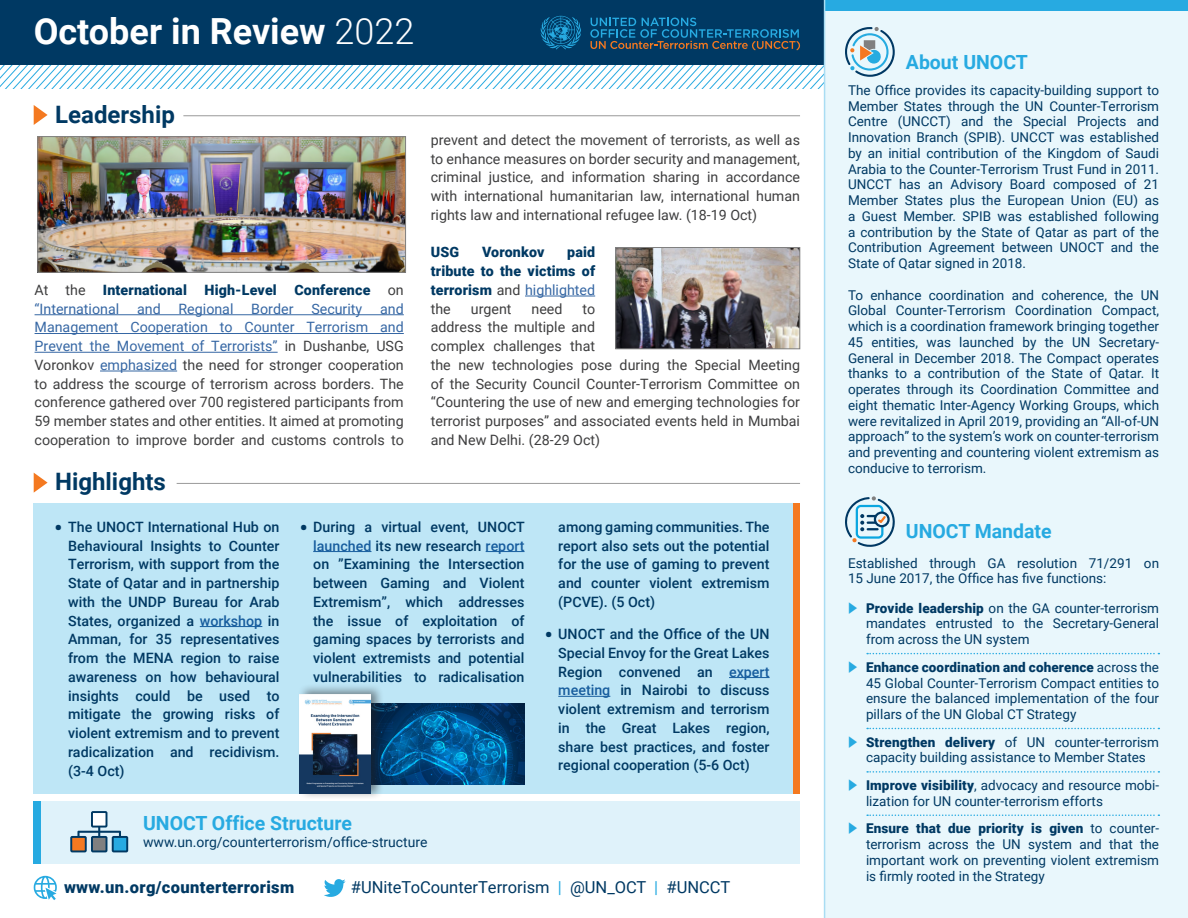
<style>
.page{position:relative;width:1188px;height:918px;background:#fff}
.page>*{position:absolute;margin:0;border:0;box-sizing:border-box;transform-origin:0 0}
.t1{font:700 36px "Roboto";color:#fff}
.t2{font:700 24px "Roboto";color:#003963}
.t3{font:700 19.5px "Roboto";color:#27aae1}
.t4{font:16.5px "Roboto";color:#003963}
.t5{font:900 16.5px "Roboto";letter-spacing:.02em;color:#003963}
.t6{font:500 14.25px/18.8px "Roboto";color:#003963;text-align:justify}
.Leadership_text{font:14.25px/18.8px "Roboto";color:#3e3e3f;text-align:justify}
.Leadership_text-2{font:14.25px/18.8px "Roboto";color:#3667a4}
.Leadership_text-3{font:900 14.25px/18.8px "Roboto";letter-spacing:.01em;color:#003963;text-align:justify}
.t7{font:13.95px "Roboto";color:#003963}
.t8{font:13.5px/15.8px "Roboto";color:#003963;text-align:justify}
.s1{font-weight:300}
.s2{color:#3e3e3f}
.s3{font-weight:900;color:#003963}
.s4{color:#3667a4}
.s5{font-weight:400;color:#3e3e3f}
.s6{font-weight:400;color:#3667a4}
.s7{font-weight:900;font-size:21px}
.s8{color:#175d9e}
.s9{color:#27aae1}
.s10{font-weight:900}
</style>
<div class="page">
<svg style="left:0;top:65px;width:824px;height:23px"></svg>
<div style="left:0;top:0;width:828px;height:65px;background:#003963"></div>
<svg style="left:590px;top:18px;width:210px;height:32px"></svg>
<svg style="left:540px;top:16px;width:41px;height:34px"></svg>
<div style="left:825px;top:0;width:363px;height:918px;background:#e9f7fc"></div>
<div style="left:825px;top:0;width:363px;height:11px;background:#27aae1"></div>
<hr style="left:824px;top:0;width:1px;height:918px;background:#a9ddf3">
<svg style="left:34px;top:105px;width:14px;height:20px"></svg>
<svg style="left:34px;top:473px;width:14px;height:20px"></svg>
<hr style="left:183px;top:116px;width:617px;height:1px;background:#9a9a9a">
<hr style="left:177px;top:483px;width:623px;height:1px;background:#9a9a9a">
<div style="left:34px;top:801px;width:766px;height:63px;background:#dff2fa"></div>
<div style="left:34px;top:801px;width:7px;height:63px;background:#27aae1"></div>
<svg style="left:77px;top:812px;width:45px;height:39px"></svg>
<div style="left:92px;top:812px;width:14px;height:15px;background:#fff"></div>
<div style="left:91px;top:811px;width:16px;height:17px;border:2px solid #003963"></div>
<div style="left:71px;top:837px;width:15px;height:14px;background:#f47920"></div>
<div style="left:70px;top:836px;width:17px;height:16px;border:2px solid #003963"></div>
<div style="left:92px;top:837px;width:15px;height:14px;background:#808080"></div>
<div style="left:91px;top:836px;width:16px;height:16px;border:2px solid #003963"></div>
<div style="left:113px;top:837px;width:14px;height:14px;background:#27aae1"></div>
<div style="left:112px;top:836px;width:16px;height:16px;border:2px solid #003963"></div>
<svg style="left:324px;top:879px;width:22px;height:18px"></svg>
<svg style="left:34px;top:876px;width:23px;height:24px"></svg>
<svg style="left:845px;top:496px;width:50px;height:51px"></svg>
<svg style="left:867px;top:653px;width:292px;height:1px"></svg>
<svg style="left:867px;top:728px;width:292px;height:1px"></svg>
<svg style="left:867px;top:771px;width:292px;height:2px"></svg>
<svg style="left:867px;top:814px;width:292px;height:2px"></svg>
<div style="left:34px;top:503px;width:761px;height:291px;background:#bee6f6"></div>
<hr style="left:35px;top:314px;width:369px;height:1px;background:#3667a4">
<hr style="left:35px;top:333px;width:369px;height:1px;background:#3667a4">
<hr style="left:35px;top:352px;width:243px;height:1px;background:#3667a4">
<hr style="left:100px;top:371px;width:77px;height:1px;background:#3667a4">
<hr style="left:525px;top:296px;width:70px;height:1px;background:#3667a4">
<hr style="left:200px;top:626px;width:62px;height:1px;background:#175d9e">
<hr style="left:313px;top:551px;width:58px;height:1px;background:#175d9e">
<hr style="left:486px;top:551px;width:39px;height:1px;background:#175d9e">
<hr style="left:729px;top:677px;width:41px;height:1px;background:#175d9e">
<hr style="left:558px;top:696px;width:52px;height:1px;background:#175d9e">
<svg style="left:845px;top:27px;width:50px;height:50px"></svg>
<img style="left:39px;top:138px;width:365px;height:133px">
<div style="left:37px;top:136px;width:369px;height:137px;border:1px solid #808080"></div>
<img style="left:617px;top:249px;width:181px;height:98px">
<div style="left:615px;top:247px;width:185px;height:102px;border:1px solid #808080"></div>
<img style="left:384px;top:703px;width:140px;height:81px">
<div style="left:794px;top:503px;width:6px;height:291px;background:#f47920"></div>
<div style="left:297px;top:684px;width:87px;height:116px;background:#231f20;opacity:.5"></div>
<img style="left:300px;top:694px;width:71px;height:100px">
<p class="t1" style="left:34px;top:6px;width:382px">October in Review <span class="s1">2022</span></p>
<p class="t2" style="left:55px;top:97px;width:121px">Leadership</p>
<p class="Leadership_text-2" style="left:35px;top:280px;width:371px"><span class="s2">At the</span> <span class="s3">International High-Level Conference</span> <span class="s2">on </span>“International and Regional Border Security</p>
<p class="Leadership_text" style="left:35px;top:299px;width:371px;text-indent:346px"><span class="s4">and Management Cooperation to Counter Terrorism and Prevent the Movement of Terrorists”</span> in Dushanbe, USG Voronkov <span class="s4">emphasized</span> the need for stronger cooperation to address the scourge of terrorism across borders. The conference gathered over 700 registered participants from 59 member states and other entities. It aimed at promoting cooperation to improve border and customs controls to</p>
<p class="t2" style="left:55px;top:465px;width:112px">Highlights</p>
<p class="Leadership_text" style="left:431px;top:130px;width:371px">prevent and detect the movement of terrorists, as well as to enhance measures on border security and management, criminal justice, and information sharing in accordance with international humanitarian law, international human rights law and international refugee law. (18-19 Oct)</p>
<p class="Leadership_text-3" style="left:431px;top:242px;width:30px">USG</p>
<p class="Leadership_text-3" style="left:482px;top:242px;width:64px">Voronkov</p>
<p class="Leadership_text-3" style="left:431px;top:242px;width:166px;text-indent:136px">paid tribute to the victims of terrorism <span class="s5">and</span> <span class="s6">highlighted </span><span class="s5">the</span></p>
<p class="Leadership_text" style="left:471px;top:299px;width:42px">urgent</p>
<p class="Leadership_text" style="left:532px;top:299px;width:33px">need</p>
<p class="Leadership_text" style="left:431px;top:299px;width:371px;text-align:left;text-indent:152px">to<br>address the multiple and<br>complex challenges that<br>the new technologies pose during the Special Meeting of the Security Council Counter-Terrorism Committee on “Countering the use of new and emerging technologies for terrorist purposes” and associated events held in Mumbai and New Delhi. (28-29 Oct)</p>
<p class="t6" style="left:68px;top:517px;width:213px;text-indent:-14px"><span class="s7">•</span> The UNOCT International Hub on Behavioural Insights to Counter Terrorism, with support from the State of Qatar and in partnership with the UNDP Bureau for Arab States, organized a <span class="s8">workshop</span> in Amman, for 35 representatives from the MENA region to raise awareness on how behavioural insights could be used to mitigate the growing risks of violent extremism and to prevent radicalization and recidivism. (3-4 Oct)</p>
<p class="t6" style="left:313px;top:517px;width:213px;text-indent:-14px"><span class="s7">•</span> During a virtual event, UNOCT <span class="s8">launched</span> its new research <span class="s8">report </span>on ”Examining the Intersection between Gaming and Violent Extremism”, which addresses the issue of exploitation of gaming spaces by terrorists and violent extremists and potential vulnerabilities to radicalisation</p>
<p class="t6" style="left:558px;top:517px;width:213px">among gaming communities. The report also sets out the potential for the use of gaming to prevent and counter violent extremism (PCVE). (5 Oct)</p>
<p class="t6" style="left:558px;top:624px;width:213px;text-indent:-14px"><span class="s7">•</span> UNOCT and the Office of the UN Special Envoy for the Great Lakes Region convened an <span class="s8">expert meeting</span> in Nairobi to discuss violent extremism and terrorism in the Great Lakes region, share best practices, and foster regional cooperation (5-6 Oct)</p>
<p class="t3" style="left:143px;top:809px;width:211px">UNOCT Office Structure</p>
<p class="t7" style="left:143px;top:832px;width:286px">www.un.org/counterterrorism/office-structure</p>
<p class="t5" style="left:64px;top:876px;width:232px">www.un.org/counterterrorism</p>
<p class="t4" style="left:351px;top:876px;width:381px">#UNiteToCounterTerrorism <span class="s9">|</span> @UN_OCT <span class="s9">|</span> #UNCCT</p>
<p class="t3" style="left:906px;top:48px;width:124px">About UNOCT</p>
<p class="t8" style="left:848px;top:82px;width:313px">The Office provides its capacity-building support to Member States through the UN Counter-Terrorism Centre (UNCCT) and the Special Projects and Innovation Branch (SPIB). UNCCT was established by an initial contribution of the Kingdom of Saudi Arabia to the Counter-Terrorism Trust Fund in 2011.<br>UNCCT has an Advisory Board composed of 21<br>Member States plus the European Union (EU) as a Guest Member. SPIB was established following a contribution by the State of Qatar as part of the Contribution Agreement between UNOCT and the State of Qatar signed in 2018.</p>
<p class="t8" style="left:848px;top:287px;width:313px">To enhance coordination and coherence, the UN Global Counter-Terrorism Coordination Compact, which is a coordination framework bringing together 45 entities, was launched by the UN Secretary-General in December 2018. The Compact operates thanks to a contribution of the State of Qatar. It operates through its Coordination Committee and eight thematic Inter-Agency Working Groups, which were revitalized in April 2019, providing an “All-of-UN approach” to the system’s work on counter-terrorism and preventing and countering violent extremism as conducive to terrorism.</p>
<p class="t3" style="left:906px;top:518px;width:147px">UNOCT Mandate</p>
<p class="t8" style="left:848px;top:555px;width:313px">Established through GA resolution 71/291 on<br>15 June 2017, the Office has five functions:</p>
<p class="t8" style="left:866px;top:600px;width:295px;text-indent:-18px"><span class="s9">◆</span> <span class="s10">Provide leadership</span> on the GA counter-terrorism mandates entrusted to the Secretary-General from across the UN system</p>
<p class="t8" style="left:866px;top:659px;width:295px;text-indent:-18px"><span class="s9">◆</span> <span class="s10">Enhance coordination and coherence</span> across the 45 Global Counter-Terrorism Compact entities to ensure the balanced implementation of the four pillars of the UN Global CT Strategy</p>
<p class="t8" style="left:848px;top:734px;width:313px;text-align:center"><span class="s9">◆</span> <span class="s10">Strengthen delivery</span> of UN counter-terrorism capacity building assistance to Member States</p>
<p class="t8" style="left:866px;top:777px;width:295px;text-indent:-18px"><span class="s9">◆</span> <span class="s10">Improve visibility</span>, advocacy and resource mobi&shy;lization for UN counter-terrorism efforts</p>
<p class="t8" style="left:866px;top:820px;width:295px;text-indent:-18px"><span class="s9">◆</span> <span class="s10">Ensure that due priority is given</span> to counter&shy;terrorism across the UN system and that the important work on preventing violent extremism is firmly rooted in the Strategy</p>
</div>
